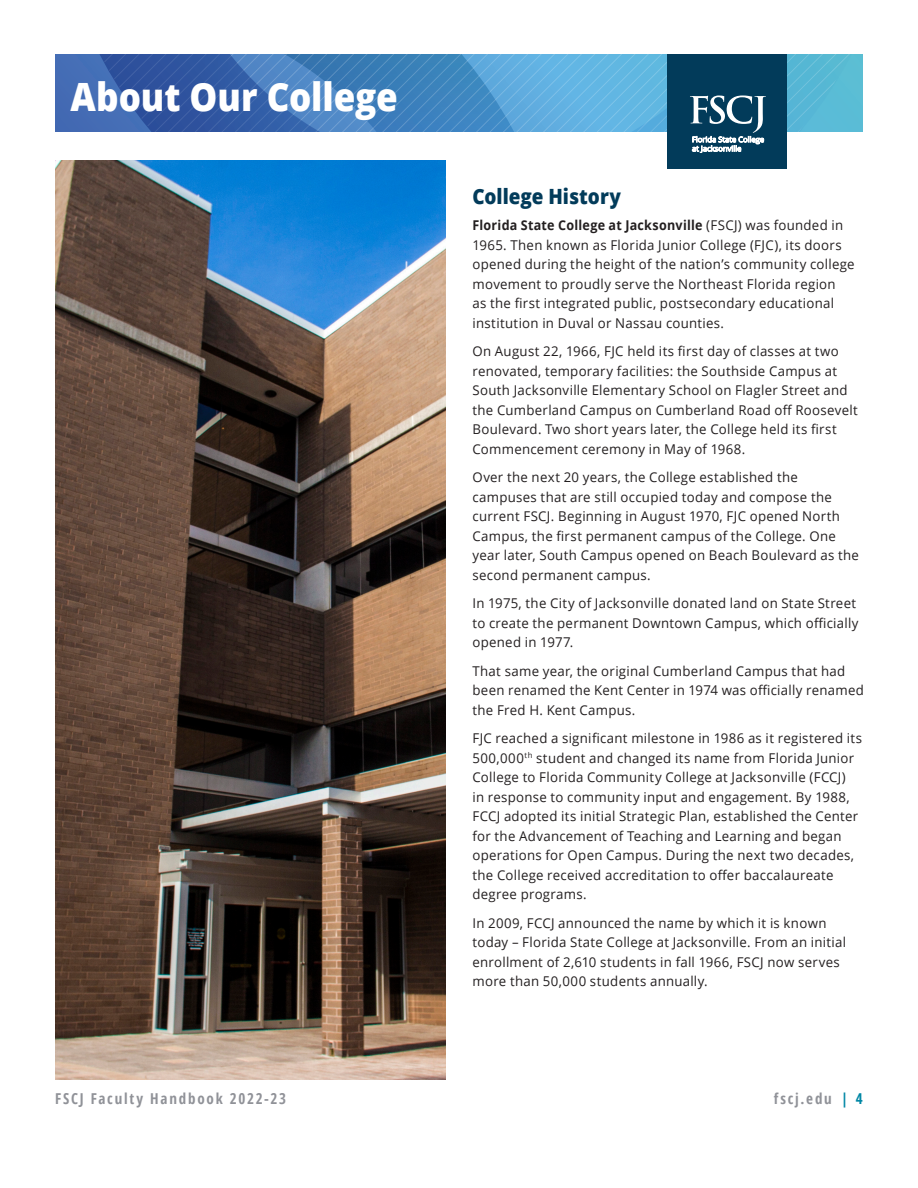
<style>
.page{position:relative;width:918px;height:1188px;background:#fff}
.page>*{position:absolute;margin:0;border:0;box-sizing:border-box;transform-origin:0 0}
.Headline_Rev{font:800 39px "Open Sans";letter-spacing:-.005em;color:#fff;scale:.9 1}
.subhead_02{font:800 21px "Open Sans";color:#023b5a;scale:.9 1}
.t1{font:700 condensed 15px "Open Sans";letter-spacing:.12em;color:#909298}
.body_copy{font:13.5px/19.5px "Open Sans";letter-spacing:.02em;color:#231f20}
.s1{font-weight:700}
.s2{color:#0087a5}
</style>
<div class="page">
<div style="left:667px;top:54px;width:119px;height:114px;background:#023b5a"></div>
<svg style="left:55px;top:54px;width:808px;height:99px"></svg>
<img style="left:55px;top:161px;width:391px;height:919px">
<p class="Headline_Rev" style="left:70px;top:67px;width:365px">About Our College</p>
<p class="subhead_02" style="left:472px;top:181px;width:167px">College History</p>
<p class="body_copy" style="left:472px;top:215px;width:384px"><span class="s1">Florida State College at Jacksonville</span> (FSCJ) was founded in 1965. Then known as Florida Junior College (FJC), its doors opened during the height of the nation’s community college movement to proudly serve the Northeast Florida region<br>as the first integrated public, postsecondary educational institution in Duval or Nassau counties.</p>
<p class="body_copy" style="left:472px;top:341px;width:387px">On August 22, 1966, FJC held its first day of classes at two renovated, temporary facilities: the Southside Campus at South Jacksonville Elementary School on Flagler Street and the Cumberland Campus on Cumberland Road off Roosevelt Boulevard. Two short years later, the College held its first Commencement ceremony in May of 1968.</p>
<p class="body_copy" style="left:472px;top:467px;width:388px">Over the next 20 years, the College established the campuses that are still occupied today and compose the current FSCJ. Beginning in August 1970, FJC opened North Campus, the first permanent campus of the College. One year later, South Campus opened on Beach Boulevard as the second permanent campus.</p>
<p class="body_copy" style="left:472px;top:593px;width:388px">In 1975, the City of Jacksonville donated land on State Street to create the permanent Downtown Campus, which officially opened in 1977.</p>
<p class="body_copy" style="left:472px;top:661px;width:393px">That same year, the original Cumberland Campus that had been renamed the Kent Center in 1974 was officially renamed the Fred H. Kent Campus.</p>
<p class="body_copy" style="left:472px;top:728px;width:391px">FJC reached a significant milestone in 1986 as it registered its 500,000<sup>th</sup> student and changed its name from Florida Junior College to Florida Community College at Jacksonville (FCCJ)<br>in response to community input and engagement. By 1988, FCCJ adopted its initial Strategic Plan, established the Center for the Advancement of Teaching and Learning and began operations for Open Campus. During the next two decades, the College received accreditation to offer baccalaureate degree programs.</p>
<p class="body_copy" style="left:472px;top:913px;width:375px">In 2009, FCCJ announced the name by which it is known today – Florida State College at Jacksonville. From an initial enrollment of 2,610 students in fall 1966, FSCJ now serves more than 50,000 students annually.</p>
<p class="t1" style="left:55px;top:1089px;width:233px">FSCJ Faculty Handbook 2022-23</p>
<p class="t1" style="left:774px;top:1089px;width:91px">fscj.edu <span class="s2">| 4</span></p>
</div>
